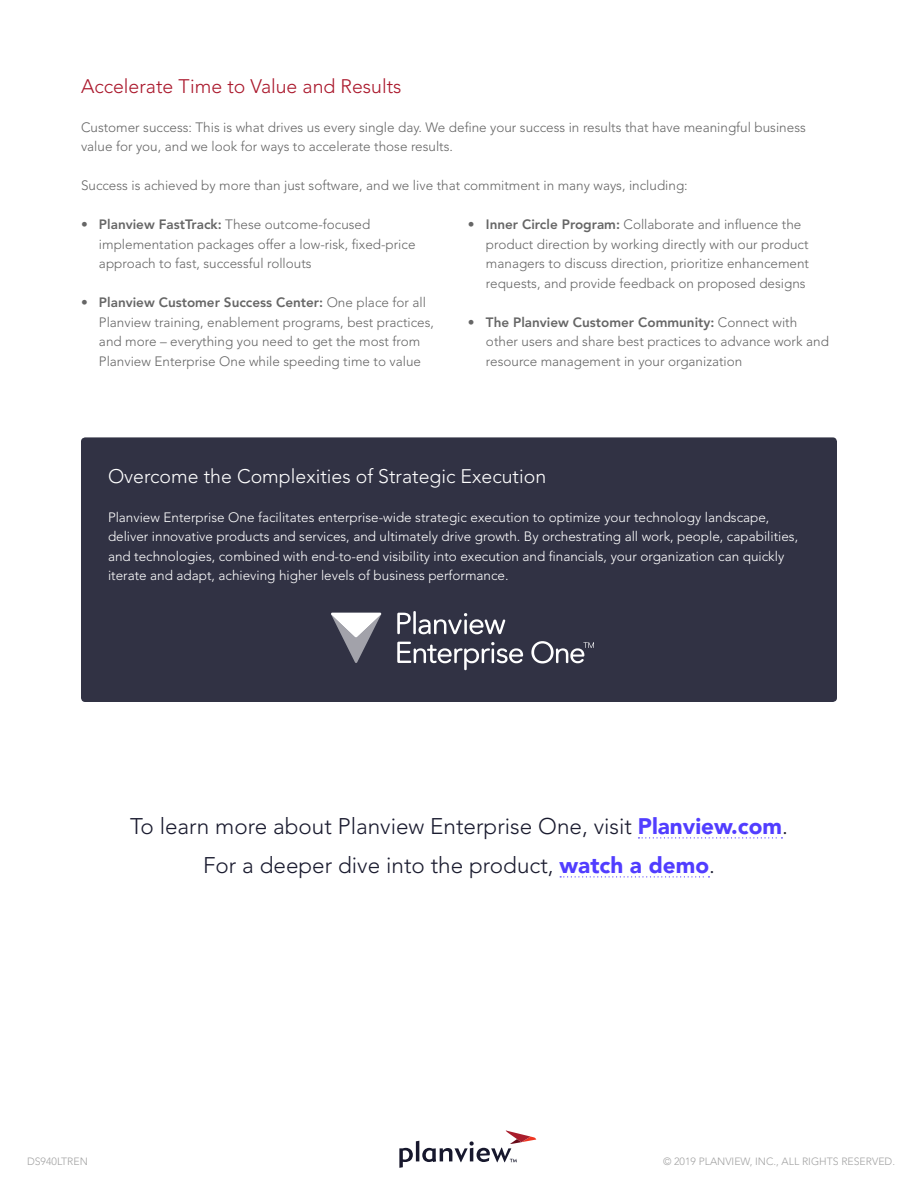
<style>
.page{position:relative;width:918px;height:1188px;background:#fff}
.page>*{position:absolute;margin:0;border:0;box-sizing:border-box;transform-origin:0 0}
.t1{font:300 22.5px/39px "Avenir LT Std";color:#1a1b2f;text-align:center}
.t2{font:300 19.5px "Avenir LT Std";color:#fff}
.t3{font:300 19.5px "Avenir LT Std";color:#aa182c}
.t4{font:300 13.5px/19.5px "Avenir LT Std";color:#666}
.t5{font:300 13.5px/19.5px "Avenir LT Std";color:#fff}
.t6{font:300 10.5px "Avenir LT Std";color:#a3a3a3}
.s1{font-weight:800}
.s2{font-family:"Avenir LT Pro";font-weight:900;color:#513dff}
</style>
<div class="page">
<svg style="left:399px;top:1130px;width:137px;height:38px"></svg>
<div style="left:81px;top:437px;width:756px;height:265px;background:#313244;border-radius:4px"></div>
<svg style="left:638px;top:837px;width:144px;height:2px"></svg>
<svg style="left:560px;top:876px;width:149px;height:2px"></svg>
<svg style="left:397px;top:642px;width:126px;height:28px"></svg>
<svg style="left:397px;top:611px;width:108px;height:23px"></svg>
<svg style="left:331px;top:613px;width:51px;height:50px"></svg>
<svg style="left:531px;top:641px;width:63px;height:22px"></svg>
<h2 class="t3" style="left:81px;top:75px;width:322px">Accelerate Time to Value and Results</h2>
<p class="t4" style="left:81px;top:118px;width:726px">Customer success: This is what drives us every single day. We define your success in results that have meaningful business value for you, and we look for ways to accelerate those results.</p>
<p class="t4" style="left:81px;top:176px;width:608px">Success is achieved by more than just software, and we live that commitment in many ways, including:</p>
<p class="t4" style="left:99px;top:215px;width:318px;text-indent:-18px"><span class="s1">• Planview FastTrack:</span> These outcome-focused implementation packages offer a low-risk, fixed-price approach to fast, successful rollouts</p>
<p class="t4" style="left:99px;top:293px;width:337px;text-indent:-18px"><span class="s1">• Planview Customer Success Center:</span> One place for all Planview training, enablement programs, best practices, and more – everything you need to get the most from Planview Enterprise One while speeding time to value</p>
<p class="t4" style="left:486px;top:215px;width:325px;text-indent:-18px"><span class="s1">• Inner Circle Program:</span> Collaborate and influence the product direction by working directly with our product managers to discuss direction, prioritize enhancement requests, and provide feedback on proposed designs</p>
<p class="t4" style="left:486px;top:313px;width:344px;text-indent:-18px"><span class="s1">• The Planview Customer Community:</span> Connect with other users and share best practices to advance work and resource management in your organization</p>
<h2 class="t2" style="left:108px;top:465px;width:440px">Overcome the Complexities of Strategic Execution</h2>
<p class="t5" style="left:108px;top:508px;width:692px">Planview Enterprise One facilitates enterprise-wide strategic execution to optimize your technology landscape, deliver innovative products and services, and ultimately drive growth. By orchestrating all work, people, capabilities, and technologies, combined with end-to-end visibility into execution and financials, your organization can quickly iterate and adapt, achieving higher levels of business performance.</p>
<h1 class="t1" style="left:130px;top:807px;width:659px">To learn more about Planview Enterprise One, visit <span class="s2">Planview.com</span>.<br>For a deeper dive into the product, <span class="s2">watch a demo</span>.</h1>
<p class="t6" style="left:27px;top:1155px;width:62px">DS940LTREN</p>
<p class="t6" style="left:663px;top:1155px;width:234px">© 2019 PLANVIEW, INC., ALL RIGHTS RESERVED.</p>
</div>
